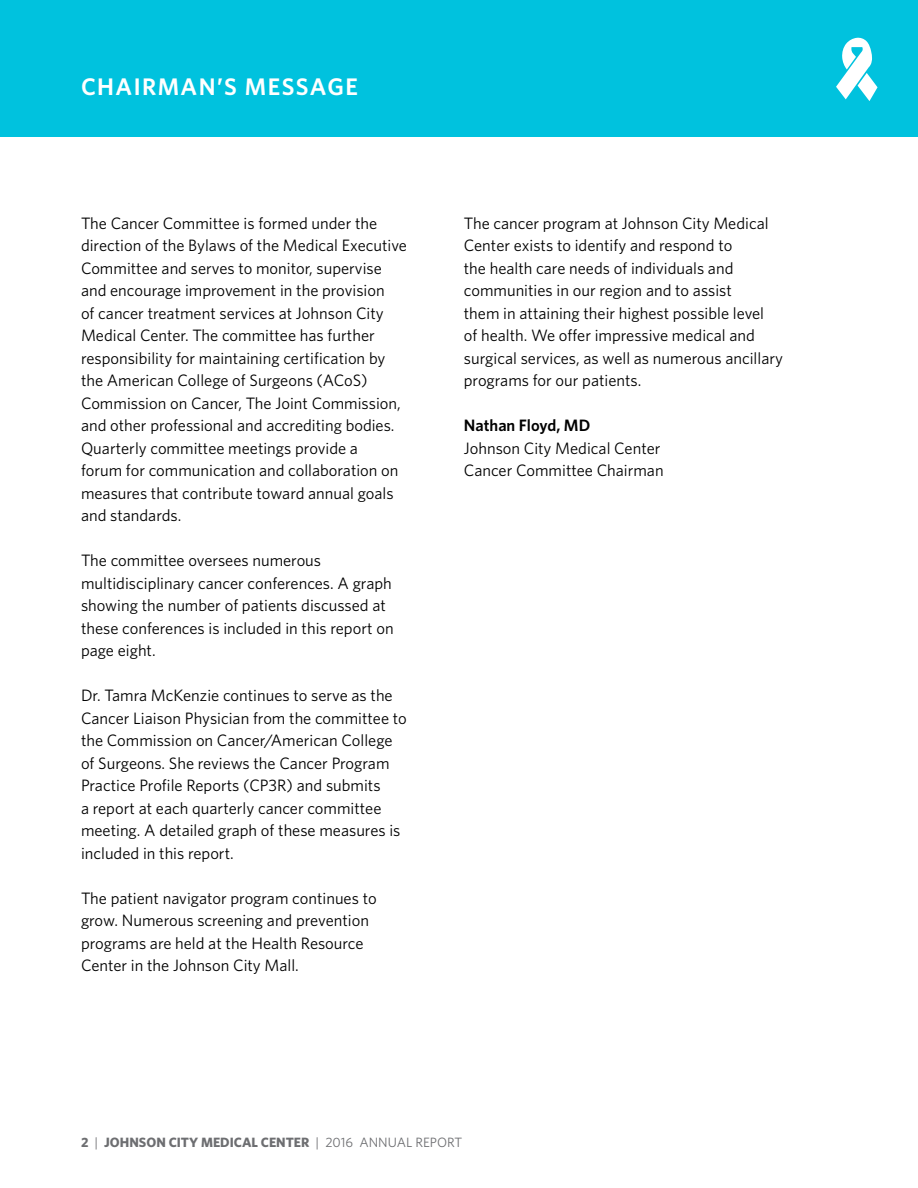
<style>
.page{position:relative;width:918px;height:1188px;background:#fff}
.page>*{position:absolute;margin:0;border:0;box-sizing:border-box;transform-origin:0 0}
.t1{font:600 24px "Whitney";letter-spacing:.06em;color:#fff}
.t2{font:16.5px/22.5px "Whitney";color:#000}
.t3{font:600 16.5px "Whitney";color:#000}
.t4{font:700 13.5px "Whitney";color:#6d6e71}
.s1{font-weight:400}
</style>
<div class="page">
<div style="left:0;top:0;width:918px;height:137px;background:#00c2de"></div>
<svg style="left:836px;top:37px;width:42px;height:64px"></svg>
<h1 class="t1" style="left:81px;top:71px;width:278px">CHAIRMAN’S MESSAGE</h1>
<p class="t2" style="left:81px;top:211px;width:328px">The Cancer Committee is formed under the direction of the Bylaws of the Medical Executive Committee and serves to monitor, supervise and encourage improvement in the provision<br>of cancer treatment services at Johnson City Medical Center. The committee has further responsibility for maintaining certification by the American College of Surgeons (ACoS)<br>Commission on Cancer, The Joint Commission, and other professional and accrediting bodies.<br>Quarterly committee meetings provide a<br>forum for communication and collaboration on measures that contribute toward annual goals and standards.</p>
<p class="t2" style="left:81px;top:549px;width:314px">The committee oversees numerous multidisciplinary cancer conferences. A graph showing the number of patients discussed at these conferences is included in this report on page eight.</p>
<p class="t2" style="left:81px;top:684px;width:327px">Dr. Tamra McKenzie continues to serve as the Cancer Liaison Physician from the committee to the Commission on Cancer/American College of Surgeons. She reviews the Cancer Program Practice Profile Reports (CP3R) and submits<br>a report at each quarterly cancer committee meeting. A detailed graph of these measures is included in this report.</p>
<p class="t2" style="left:81px;top:886px;width:297px">The patient navigator program continues to grow. Numerous screening and prevention programs are held at the Health Resource Center in the Johnson City Mall.</p>
<p class="t2" style="left:464px;top:211px;width:321px">The cancer program at Johnson City Medical Center exists to identify and respond to<br>the health care needs of individuals and communities in our region and to assist<br>them in attaining their highest possible level<br>of health. We offer impressive medical and surgical services, as well as numerous ancillary programs for our patients.</p>
<p class="t3" style="left:464px;top:415px;width:128px">Nathan Floyd, MD</p>
<p class="t2" style="left:464px;top:436px;width:201px">Johnson City Medical Center<br>Cancer Committee Chairman</p>
<p class="t4" style="left:81px;top:1133px;width:383px">2 <span class="s1">|</span> JOHNSON CITY MEDICAL CENTER <span class="s1">| 2016 ANNUAL REPORT</span></p>
</div>
